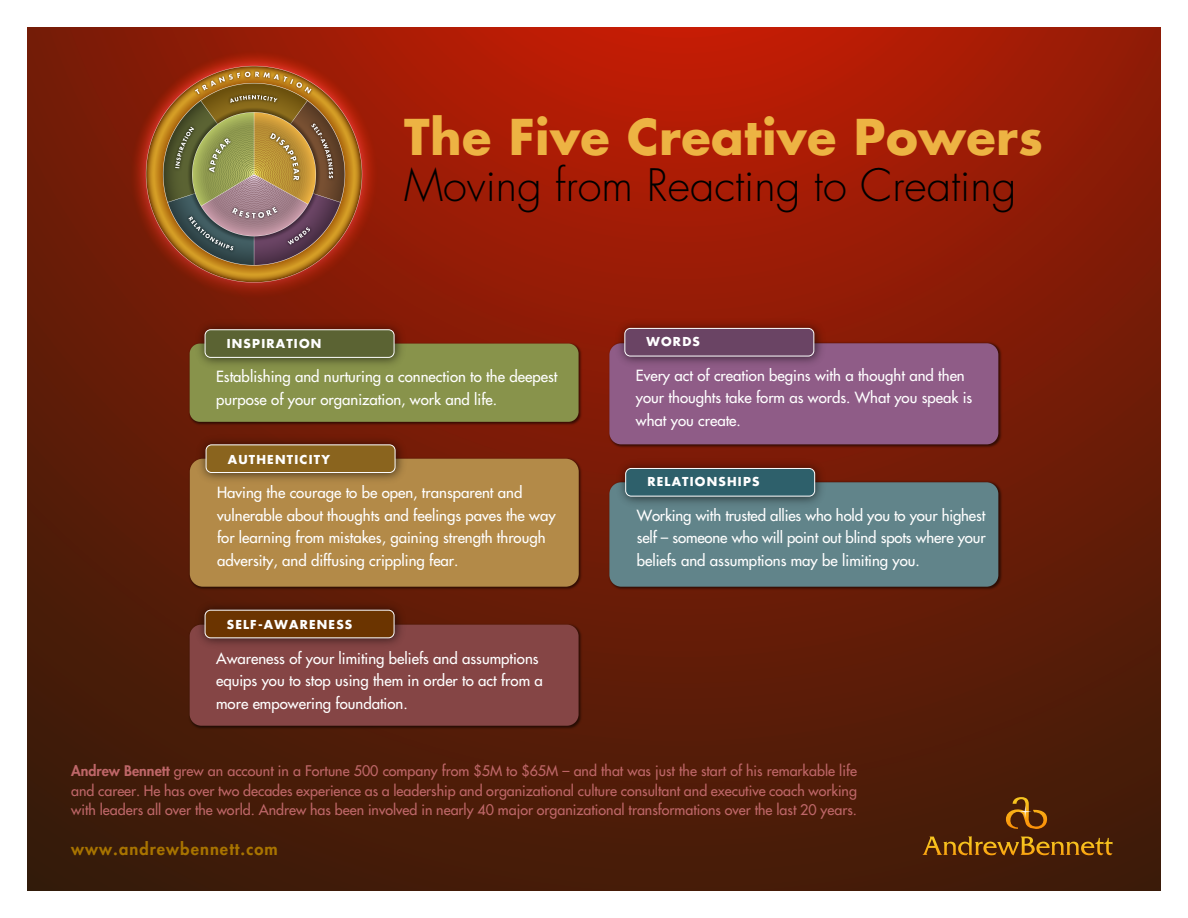
<style>
.page{position:relative;width:1188px;height:918px;background:#fff}
.page>*{position:absolute;margin:0;border:0;box-sizing:border-box;transform-origin:0 0}
.t1{font:700 48px "Futura";letter-spacing:.01em;color:#edb343}
.t2{font:300 43.5px "Futura";color:#000}
.t3{font:800 16.5px "Futura";letter-spacing:.065em;color:#a87400}
.t4{font:15px/22.5px "Futura";color:#fff}
.t5{font:14.25px/19.5px "Futura";color:#bf6769;text-align:justify}
.t6{font:700 12px "Futura";letter-spacing:.1em;color:#fff}
.s1{font-weight:800}
</style>
<div class="page">
<img style="left:27px;top:27px;width:1134px;height:864px">
<img style="left:123px;top:44px;width:263px;height:266px">
<img style="left:187px;top:341px;width:396px;height:85px">
<div style="left:190px;top:344px;width:389px;height:78px;background:#88934b;border-radius:10px"></div>
<img style="left:607px;top:341px;width:396px;height:108px">
<div style="left:609px;top:343px;width:389px;height:101px;background:#8f5c87;border-radius:12px"></div>
<img style="left:607px;top:480px;width:396px;height:111px">
<div style="left:609px;top:482px;width:389px;height:105px;background:#61848a;border-radius:12px"></div>
<img style="left:187px;top:456px;width:397px;height:135px">
<div style="left:190px;top:459px;width:389px;height:128px;background:#b38a48;border-radius:13px"></div>
<img style="left:187px;top:622px;width:396px;height:108px">
<div style="left:190px;top:625px;width:389px;height:101px;background:#854545;border-radius:12px"></div>
<img style="left:192px;top:316px;width:217px;height:49px">
<div style="left:205px;top:330px;width:189px;height:27px;background:#5b6333;border-radius:6px"></div>
<div style="left:205px;top:330px;width:189px;height:28px;border:1px solid #fff;border-radius:6px"></div>
<img style="left:612px;top:315px;width:217px;height:48px">
<div style="left:625px;top:328px;width:189px;height:28px;background:#6a4464;border-radius:6px"></div>
<div style="left:625px;top:328px;width:189px;height:28px;border:1px solid #fff;border-radius:6px"></div>
<img style="left:192px;top:597px;width:217px;height:47px">
<div style="left:205px;top:610px;width:189px;height:28px;background:#6b3400;border-radius:6px"></div>
<div style="left:205px;top:610px;width:189px;height:28px;border:1px solid #fff;border-radius:6px"></div>
<img style="left:612px;top:455px;width:218px;height:48px">
<div style="left:626px;top:468px;width:189px;height:28px;background:#2e606b;border-radius:6px"></div>
<div style="left:625px;top:468px;width:190px;height:28px;border:1px solid #fff;border-radius:6px"></div>
<img style="left:193px;top:432px;width:217px;height:48px">
<div style="left:206px;top:445px;width:189px;height:28px;background:#8a641e;border-radius:6px"></div>
<div style="left:206px;top:445px;width:189px;height:28px;border:1px solid #fff;border-radius:6px"></div>
<svg style="left:922px;top:836px;width:191px;height:19px;background:#7a490d"></svg>
<svg style="left:1006px;top:797px;width:42px;height:32px"></svg>
<h1 class="t1" style="left:404px;top:103px;width:640px">The Five Creative Powers</h1>
<h2 class="t2" style="left:404px;top:158px;width:614px">Moving from Reacting to Creating</h2>
<p class="t6" style="left:227px;top:335px;width:96px">INSPIRATION</p>
<p class="t4" style="left:216px;top:365px;width:343px">Establishing and nurturing a connection to the deepest purpose of your organization, work and life.</p>
<p class="t6" style="left:228px;top:451px;width:104px">AUTHENTICITY</p>
<p class="t4" style="left:217px;top:481px;width:340px">Having the courage to be open, transparent and vulnerable about thoughts and feelings paves the way for learning from mistakes, gaining strength through adversity, and diffusing crippling fear.</p>
<p class="t6" style="left:227px;top:616px;width:127px">SELF-AWARENESS</p>
<p class="t4" style="left:216px;top:647px;width:328px">Awareness of your limiting beliefs and assumptions equips you to stop using them in order to act from a more empowering foundation.</p>
<p class="t6" style="left:647px;top:333px;width:55px">WORDS</p>
<p class="t4" style="left:636px;top:364px;width:338px">Every act of creation begins with a thought and then your thoughts take form as words. What you speak is what you create.</p>
<p class="t6" style="left:647px;top:473px;width:114px">RELATIONSHIPS</p>
<p class="t4" style="left:637px;top:504px;width:350px;text-align:justify">Working with trusted allies who hold you to your highest self – someone who will point out blind spots where your beliefs and assumptions may be limiting you.</p>
<p class="t5" style="left:71px;top:761px;width:787px"><span class="s1">Andrew Bennett</span> grew an account in a Fortune 500 company from $5M to $65M – and that was just the start of his remarkable life and career. He has over two decades experience as a leadership and organizational culture consultant and executive coach working with leaders all over the world. Andrew has been involved in nearly 40 major organizational transformations over the last 20 years.</p>
<p class="t3" style="left:71px;top:838px;width:208px">www.andrewbennett.com</p>
</div>
